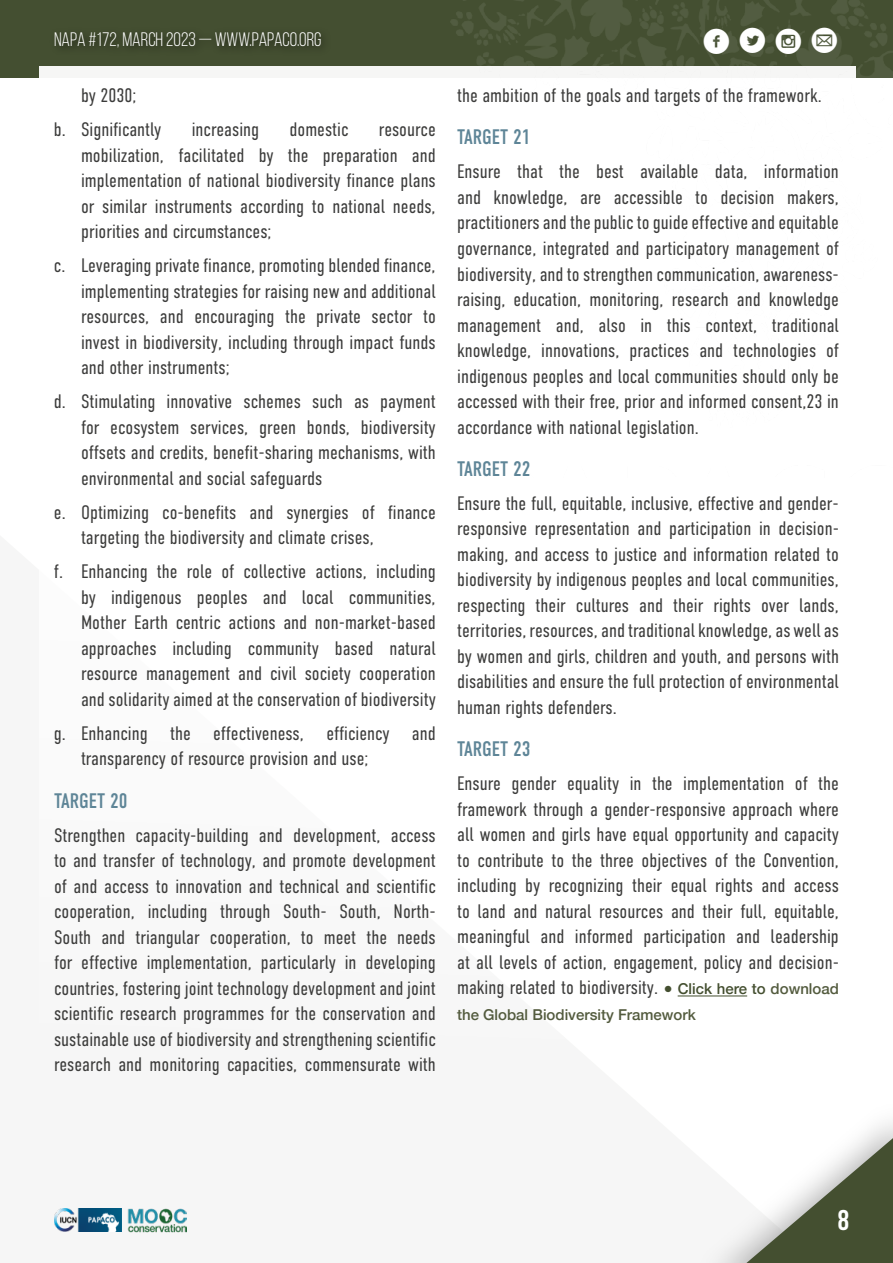
<style>
.page{position:relative;width:893px;height:1263px;background:#fff}
.page>*{position:absolute;margin:0;border:0;box-sizing:border-box;transform-origin:0 0}
.t1{font:36px "Socialico";color:#fff}
.t2{font:700 28.5px "Bebas Neue";color:#fff}
.t3{font:21px "DIN Condensed";color:#5e8597}
.t4{font:300 19.5px/25.5px "DIN Condensed";color:#3c3c3b;text-align:justify}
.t5{font:19.5px "Bebas Neue";color:#fff}
.t6{font:500 15px "Helvetica Neue";color:#535b3e}
.s1{font-family:"Socialico Plus Plus"}
.s2{font-family:"Helvetica Neue";font-weight:500;font-size:15px;color:#444f30}
.s3{font-family:"Helvetica Neue";font-weight:500;font-size:15px;color:#535b3e}
</style>
<div class="page">
<div style="left:0;top:0;width:893px;height:77px;background:#444f31"></div>
<div style="left:49px;top:26px;width:282px;height:30px;background:#3f492d"></div>
<svg style="left:716px;top:1129px;width:177px;height:134px"></svg>
<div style="left:39px;top:66px;width:817px;height:1005px;background:#fff"></div>
<img style="left:127px;top:1208px;width:60px;height:25px">
<img style="left:450px;top:0;width:443px;height:78px">
<img style="left:54px;top:1209px;width:68px;height:22px">
<hr style="left:678px;top:995px;width:69px;height:1px;background:#444f30">
<p class="t5" style="left:54px;top:29px;width:269px">NAPA #172, MARCH 2023 — WWW.PAPACO.ORG</p>
<h1 class="t1" style="left:702px;top:20px;width:138px">fl<span class="s1">im</span></h1>
<p class="t4" style="left:54px;top:79px;width:109px;line-height:34px;text-align:center">by 2030;<br>b. Significantly</p>
<p class="t4" style="left:192px;top:117px;width:69px">increasing</p>
<p class="t4" style="left:289px;top:117px;width:61px">domestic</p>
<p class="t4" style="left:81px;top:117px;width:356px;text-indent:298px">resource mobilization, facilitated by the preparation and implementation of national biodiversity finance plans or similar instruments according to national needs, priorities and circumstances;</p>
<p class="t4" style="left:81px;top:253px;width:356px;text-indent:-27px">c. Leveraging private finance, promoting blended finance, implementing strategies for raising new and additional resources, and encouraging the private sector to invest in biodiversity, including through impact funds and other instruments;</p>
<p class="t4" style="left:81px;top:389px;width:356px;text-indent:-27px">d. Stimulating innovative schemes such as payment for ecosystem services, green bonds, biodiversity offsets and credits, benefit-sharing mechanisms, with environmental and social safeguards</p>
<p class="t4" style="left:81px;top:499px;width:356px;text-indent:-27px">e. Optimizing co-benefits and synergies of finance targeting the biodiversity and climate crises,</p>
<p class="t4" style="left:81px;top:559px;width:356px;text-indent:-27px">f. Enhancing the role of collective actions, including by indigenous peoples and local communities, Mother Earth centric actions and non-market-based approaches including community based natural resource management and civil society cooperation and solidarity aimed at the conservation of biodiversity</p>
<p class="t4" style="left:81px;top:720px;width:356px;text-indent:-27px">g. Enhancing the effectiveness, efficiency and transparency of resource provision and use;</p>
<p class="t3" style="left:54px;top:789px;width:75px">TARGET 20</p>
<p class="t4" style="left:54px;top:822px;width:383px">Strengthen capacity-building and development, access to and transfer of technology, and promote development of and access to innovation and technical and scientific cooperation, including through South- South, North-South and triangular cooperation, to meet the needs for effective implementation, particularly in developing countries, fostering joint technology development and joint scientific research programmes for the conservation and sustainable use of biodiversity and strengthening scientific research and monitoring capacities, commensurate with</p>
<p class="t4" style="left:457px;top:83px;width:366px">the ambition of the goals and targets of the framework.</p>
<p class="t3" style="left:457px;top:125px;width:75px">TARGET 21</p>
<p class="t4" style="left:457px;top:159px;width:383px">Ensure that the best available data, information and knowledge, are accessible to decision makers, practitioners and the public to guide effective and equitable governance, integrated and participatory management of biodiversity, and to strengthen communication, awareness&shy;raising, education, monitoring, research and knowledge management and, also in this context, traditional knowledge, innovations, practices and technologies of indigenous peoples and local communities should only be accessed with their free, prior and informed consent,23 in accordance with national legislation.</p>
<p class="t3" style="left:457px;top:457px;width:75px">TARGET 22</p>
<p class="t4" style="left:457px;top:490px;width:383px">Ensure the full, equitable, inclusive, effective and gender&shy;responsive representation and participation in decision&shy;making, and access to justice and information related to biodiversity by indigenous peoples and local communities, respecting their cultures and their rights over lands, territories, resources, and traditional knowledge, as well as by women and girls, children and youth, and persons with disabilities and ensure the full protection of environmental human rights defenders.</p>
<p class="t3" style="left:457px;top:737px;width:75px">TARGET 23</p>
<p class="t4" style="left:457px;top:771px;width:383px">Ensure gender equality in the implementation of the framework through a gender-responsive approach where all women and girls have equal opportunity and capacity to contribute to the three objectives of the Convention, including by recognizing their equal rights and access to land and natural resources and their full, equitable, meaningful and informed participation and leadership at all levels of action, engagement, policy and decision&shy;making related to biodiversity. <span class="s2">● Click here to</span> <span class="s3">download</span></p>
<p class="t6" style="left:457px;top:1002px;width:240px">the Global Biodiversity Framework</p>
<h2 class="t2" style="left:838px;top:1205px;width:13px">8</h2>
</div>
